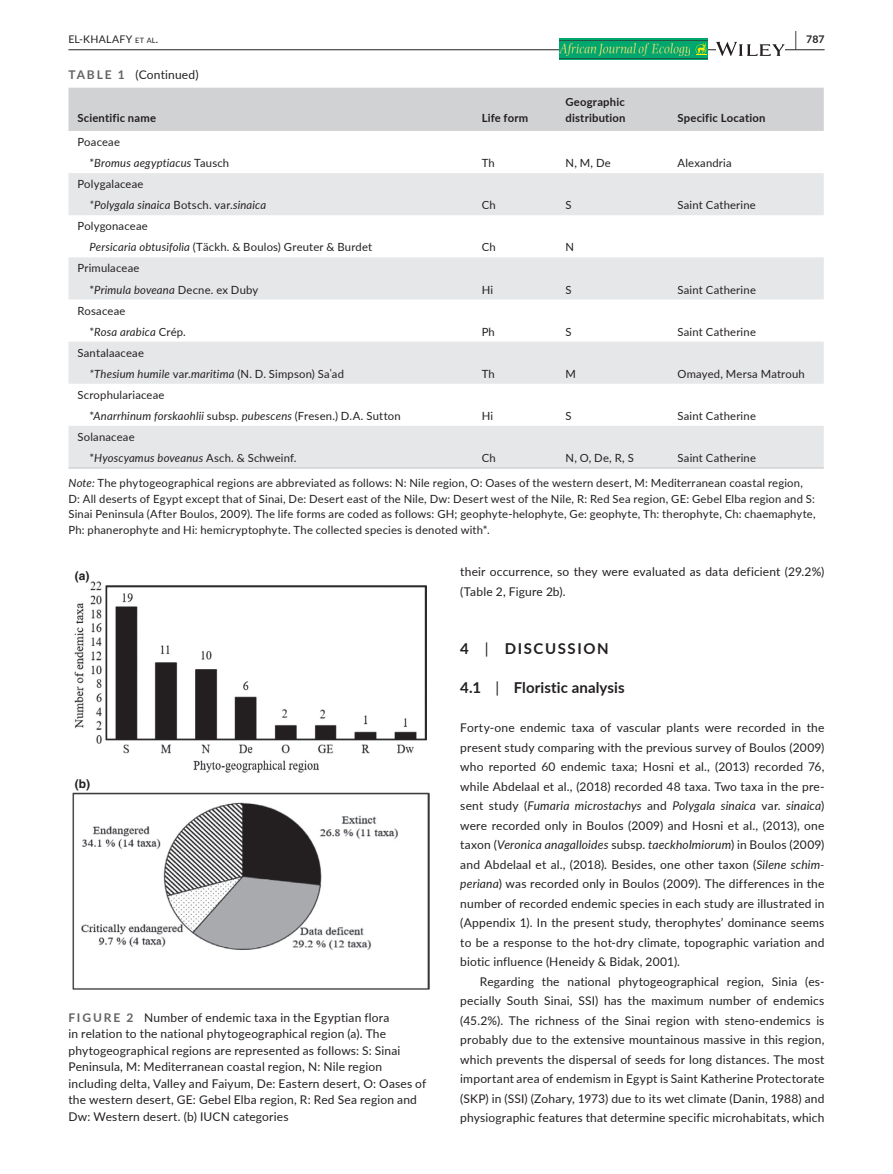
<style>
.page{position:relative;width:893px;height:1174px;background:#fff}
.page>*{position:absolute;margin:0;border:0;box-sizing:border-box;transform-origin:0 0}
.t1{font:700 15px "Lato";letter-spacing:.01em;color:#231f20}
.t2{font:700 15px "Lato";letter-spacing:.11em;color:#231f20}
.t3{font:12px/19.5px "Lato";letter-spacing:.015em;color:#231f20}
.t4{font:700 12px "Helvetica";color:#231f20}
.t5{font:11.25px/21px "Lato";letter-spacing:.02em;color:#231f20}
.t6{font:700 11.25px/15.8px "Lato";letter-spacing:.015em;color:#231f20}
.t7{font:italic 11.25px/21px "Lato";letter-spacing:.015em;color:#231f20}
.t8{font:10.5px "Lato";letter-spacing:.025em;color:#231f20}
.t9{font:700 10.5px "Lato";color:#231f20}
.s1{font-size:7.35px}
.s2{font-size:19.5px}
.s3{font-weight:700;color:#636366}
.s4{font-style:normal}
.s5{font-style:italic}
.s6{font-weight:400}
</style>
<div class="page">
<hr style="left:68px;top:49px;width:756px;height:1px;background:#231f20">
<div style="left:559px;top:38px;width:149px;height:22px;background:#00a86d"></div>
<img style="left:560px;top:44px;width:130px;height:11px">
<svg style="left:696px;top:42px;width:10px;height:13px"></svg>
<hr style="left:559px;top:40px;width:149px;height:1px;background:#295245">
<hr style="left:559px;top:58px;width:149px;height:1px;background:#295245">
<svg style="left:716px;top:42px;width:69px;height:14px"></svg>
<div style="left:68px;top:88px;width:756px;height:43px;background:#d1d2d4"></div>
<svg style="left:68px;top:173px;width:756px;height:294px;fill:#e6e7e9"></svg>
<hr style="left:68px;top:467px;width:405px;height:2px;background:#d1d2d4">
<hr style="left:473px;top:467px;width:83px;height:2px;background:#d1d2d4">
<hr style="left:556px;top:467px;width:112px;height:2px;background:#d1d2d4">
<hr style="left:668px;top:467px;width:156px;height:2px;background:#d1d2d4">
<img style="left:75px;top:582px;width:351px;height:190px">
<img style="left:72px;top:792px;width:357px;height:197px">
<p class="t8" style="left:68px;top:31px;width:91px">EL-KHALAFY <span class="s1">et al</span>.</p>
<p class="t9" style="left:795px;top:31px;width:31px"><span class="s2">|</span> 787</p>
<p class="t3" style="left:68px;top:64px;width:132px"><span class="s3">TABLE 1</span> (Continued)</p>
<p class="t6" style="left:77px;top:109px;width:80px">Scientific name</p>
<p class="t6" style="left:482px;top:109px;width:48px">Life form</p>
<p class="t6" style="left:565px;top:93px;width:62px">Geographic distribution</p>
<p class="t6" style="left:677px;top:109px;width:89px">Specific Location</p>
<p class="t7" style="left:89px;top:131px;width:141px;text-indent:-12px"><span class="s4">Poaceae<br>*</span>Bromus aegyptiacus <span class="s4">Tausch</span></p>
<p class="t5" style="left:89px;top:173px;width:178px;text-indent:-12px">Polygalaceae<br><span class="s5">*Polygala sinaica</span> Botsch. var.<span class="s5">sinaica</span></p>
<p class="t5" style="left:89px;top:215px;width:284px;text-indent:-12px">Polygonaceae<br><span class="s5">Persicaria obtusifolia</span> (Täckh. &amp; Boulos) Greuter &amp; Burdet</p>
<p class="t5" style="left:89px;top:257px;width:170px;text-indent:-12px">Primulaceae<br>*<span class="s5">Primula boveana</span> Decne. ex Duby</p>
<p class="t5" style="left:89px;top:299px;width:98px;text-indent:-12px">Rosaceae<br>*<span class="s5">Rosa arabica</span> Crép.</p>
<p class="t5" style="left:90px;top:342px;width:256px;text-indent:-12px">Santalaaceae<br><span class="s5">*Thesium humile</span> var.<span class="s5">maritima</span> (N. D. Simpson) Saˈad</p>
<p class="t5" style="left:90px;top:384px;width:313px;text-indent:-12px">Scrophulariaceae<br>*<span class="s5">Anarrhinum forskaohlii</span> subsp. <span class="s5">pubescens</span> (Fresen.) D.A. Sutton</p>
<p class="t5" style="left:482px;top:152px;width:15px">Th</p>
<p class="t5" style="left:565px;top:152px;width:47px">N, M, De</p>
<p class="t5" style="left:677px;top:152px;width:56px">Alexandria</p>
<p class="t5" style="left:482px;top:194px;width:16px">Ch</p>
<p class="t5" style="left:565px;top:194px;width:8px">S</p>
<p class="t5" style="left:677px;top:194px;width:80px">Saint Catherine</p>
<p class="t5" style="left:482px;top:236px;width:16px">Ch</p>
<p class="t5" style="left:565px;top:236px;width:10px">N</p>
<p class="t5" style="left:482px;top:278px;width:13px">Hi</p>
<p class="t5" style="left:565px;top:278px;width:8px">S</p>
<p class="t5" style="left:677px;top:278px;width:80px">Saint Catherine</p>
<p class="t5" style="left:482px;top:320px;width:15px">Ph</p>
<p class="t5" style="left:565px;top:320px;width:8px">S</p>
<p class="t5" style="left:677px;top:320px;width:80px">Saint Catherine</p>
<p class="t5" style="left:482px;top:363px;width:15px">Th</p>
<p class="t5" style="left:565px;top:363px;width:12px">M</p>
<p class="t5" style="left:677px;top:363px;width:129px">Omayed, Mersa Matrouh</p>
<p class="t5" style="left:482px;top:405px;width:13px">Hi</p>
<p class="t5" style="left:565px;top:405px;width:8px">S</p>
<p class="t5" style="left:677px;top:405px;width:80px">Saint Catherine</p>
<p class="t5" style="left:90px;top:426px;width:208px;text-indent:-12px">Solanaceae<br>*<span class="s5">Hyoscyamus boveanus</span> Asch. &amp; Schweinf.</p>
<p class="t5" style="left:482px;top:447px;width:16px">Ch</p>
<p class="t5" style="left:565px;top:447px;width:70px">N, O, De, R, S</p>
<p class="t5" style="left:677px;top:447px;width:80px">Saint Catherine</p>
<p class="t5" style="left:69px;top:474px;width:749px;line-height:15.8px"><span class="s5">Note:</span> The phytogeographical regions are abbreviated as follows: N: Nile region, O: Oases of the western desert, M: Mediterranean coastal region, D: All deserts of Egypt except that of Sinai, De: Desert east of the Nile, Dw: Desert west of the Nile, R: Red Sea region, GE: Gebel Elba region and S:<br>Sinai Peninsula (After Boulos, 2009). The life forms are coded as follows: GH; geophyte-helophyte, Ge: geophyte, Th: therophyte, Ch: chaemaphyte, Ph: phanerophyte and Hi: hemicryptophyte. The collected species is denoted with*.</p>
<p class="t4" style="left:75px;top:568px;width:16px">(a)</p>
<p class="t4" style="left:75px;top:777px;width:17px">(b)</p>
<p class="t3" style="left:68px;top:1008px;width:359px;line-height:16.5px"><span class="s3">FIGURE 2</span> Number of endemic taxa in the Egyptian flora<br>in relation to the national phytogeographical region (a). The phytogeographical regions are represented as follows: S: Sinai Peninsula, M: Mediterranean coastal region, N: Nile region including delta, Valley and Faiyum, De: Eastern desert, O: Oases of the western desert, GE: Gebel Elba region, R: Red Sea region and Dw: Western desert. (b) IUCN categories</p>
<p class="t3" style="left:460px;top:561px;width:366px">their occurrence, so they were evaluated as data deficient (29.2%) (Table 2, Figure 2b).</p>
<p class="t2" style="left:460px;top:638px;width:150px">4 <span class="s6">|</span> DISCUSSION</p>
<p class="t1" style="left:460px;top:677px;width:166px">4.1 <span class="s6">|</span> Floristic analysis</p>
<p class="t3" style="left:460px;top:717px;width:366px;text-align:justify">Forty-one endemic taxa of vascular plants were recorded in the present study comparing with the previous survey of Boulos (2009) who reported 60 endemic taxa; Hosni et al., (2013) recorded 76, while Abdelaal et al., (2018) recorded 48 taxa. Two taxa in the pre&shy;sent study (<span class="s5">Fumaria microstachys</span> and <span class="s5">Polygala sinaica</span> var. <span class="s5">sinaica</span>) were recorded only in Boulos (2009) and Hosni et al., (2013), one taxon (<span class="s5">Veronica anagalloides</span> subsp. <span class="s5">taeckholmiorum</span>) in Boulos (2009) and Abdelaal et al., (2018). Besides, one other taxon (<span class="s5">Silene schim&shy;periana</span>) was recorded only in Boulos (2009). The differences in the number of recorded endemic species in each study are illustrated in (Appendix 1). In the present study, therophytes’ dominance seems to be a response to the hot-dry climate, topographic variation and biotic influence (Heneidy &amp; Bidak, 2001).</p>
<p class="t3" style="left:460px;top:971px;width:366px;text-align:justify;text-indent:20px">Regarding the national phytogeographical region, Sinia (es&shy;pecially South Sinai, SSI) has the maximum number of endemics (45.2%). The richness of the Sinai region with steno-endemics is probably due to the extensive mountainous massive in this region, which prevents the dispersal of seeds for long distances. The most important area of endemism in Egypt is Saint Katherine Protectorate (SKP) in (SSI) (Zohary, 1973) due to its wet climate (Danin, 1988) and physiographic features that determine specific microhabitats, which</p>
</div>
